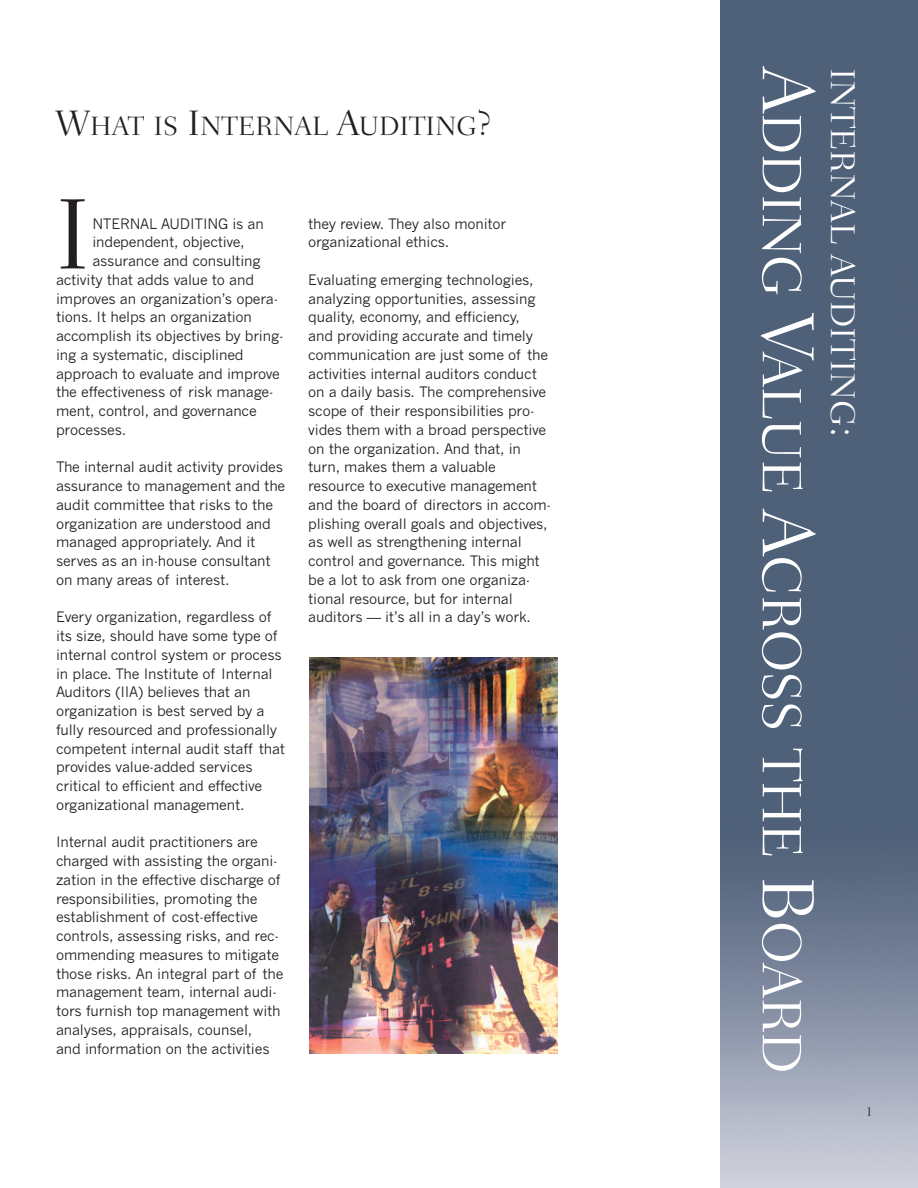
<style>
.page{position:relative;width:918px;height:1188px;background:#fff}
.page>*{position:absolute;margin:0;border:0;box-sizing:border-box;transform-origin:0 0}
.t1{font:300 102px "Fairfield LH";color:#231f20}
.t2{font:300 56.25px "Fairfield LH";letter-spacing:-.02em;color:#fff}
.t3{font:300 34.8px "Fairfield LH";letter-spacing:-.005em;color:#fff}
.t4{font:300 27px "Fairfield LH";color:#231f20}
.t5{font:14.25px/18.8px "News Gothic";letter-spacing:-.01em;color:#231f20}
.t6{font:300 13.5px "Fairfield LH";color:#231f20}
.s1{font-size:36px}
.s2{font-size:75px}
.s3{font-size:46.5px}
</style>
<div class="page">
<img style="left:720px;top:0;width:198px;height:1188px">
<img style="left:309px;top:657px;width:249px;height:396px">
<h3 class="t4" style="left:56px;top:115px;width:438px"><span class="s1">W</span>HAT IS <span class="s1">I</span>NTERNAL <span class="s1">A</span>UDITING<span class="s1">?</span></h3>
<h1 class="t1" style="left:55px;top:193px;width:37px">I</h1>
<p class="t5" style="left:92px;top:216px;width:173px">NTERNAL AUDITING is an</p>
<p class="t5" style="left:92px;top:235px;width:154px">independent, objective,</p>
<p class="t5" style="left:92px;top:253px;width:170px">assurance and consulting</p>
<p class="t5" style="left:56px;top:272px;width:200px">activity that adds value to and</p>
<p class="t5" style="left:56px;top:291px;width:224px">improves an organization’s opera-</p>
<p class="t5" style="left:56px;top:310px;width:198px">tions. It helps an organization</p>
<p class="t5" style="left:56px;top:328px;width:229px">accomplish its objectives by bring-</p>
<p class="t5" style="left:56px;top:347px;width:189px">ing a systematic, disciplined</p>
<p class="t5" style="left:56px;top:366px;width:225px">approach to evaluate and improve</p>
<p class="t5" style="left:56px;top:385px;width:219px">the effectiveness of risk manage-</p>
<p class="t5" style="left:56px;top:403px;width:202px">ment, control, and governance</p>
<p class="t5" style="left:56px;top:422px;width:72px">processes.</p>
<p class="t5" style="left:56px;top:460px;width:231px">The internal audit activity provides assurance to management and the audit committee that risks to the organization are understood and managed appropriately. And it serves as an in-house consultant on many areas of interest.</p>
<p class="t5" style="left:56px;top:610px;width:231px">Every organization, regardless of its size, should have some type of internal control system or process in place. The Institute of Internal Auditors (IIA) believes that an organization is best served by a fully resourced and professionally competent internal audit staff that provides value-added services critical to efficient and effective organizational management.</p>
<p class="t5" style="left:56px;top:835px;width:229px">Internal audit practitioners are charged with assisting the organi&shy;zation in the effective discharge of responsibilities, promoting the establishment of cost-effective controls, assessing risks, and rec&shy;ommending measures to mitigate those risks. An integral part of the management team, internal audi&shy;tors furnish top management with analyses, appraisals, counsel,<br>and information on the activities</p>
<p class="t5" style="left:308px;top:216px;width:200px">they review. They also monitor organizational ethics.</p>
<p class="t5" style="left:308px;top:272px;width:244px">Evaluating emerging technologies, analyzing opportunities, assessing quality, economy, and efficiency,<br>and providing accurate and timely communication are just some of the activities internal auditors conduct on a daily basis. The comprehensive scope of their responsibilities pro&shy;vides them with a broad perspective on the organization. And that, in turn, makes them a valuable resource to executive management and the board of directors in accom&shy;plishing overall goals and objectives, as well as strengthening internal control and governance. This might be a lot to ask from one organiza&shy;tional resource, but for internal auditors — it’s all in a day’s work.</p>
<h2 class="t2" style="left:804px;top:66px;width:1009px;rotate:90deg"><span class="s2">A</span>DDING <span class="s2">V</span>ALUE <span class="s2">A</span>CROSS THE <span class="s2">B</span>OARD</h2>
<h3 class="t3" style="left:857px;top:68px;width:372px;rotate:90deg">INTERNAL AUDITING<span class="s3">:</span></h3>
<p class="t6" style="left:866px;top:1106px;width:9px">1</p>
</div>
